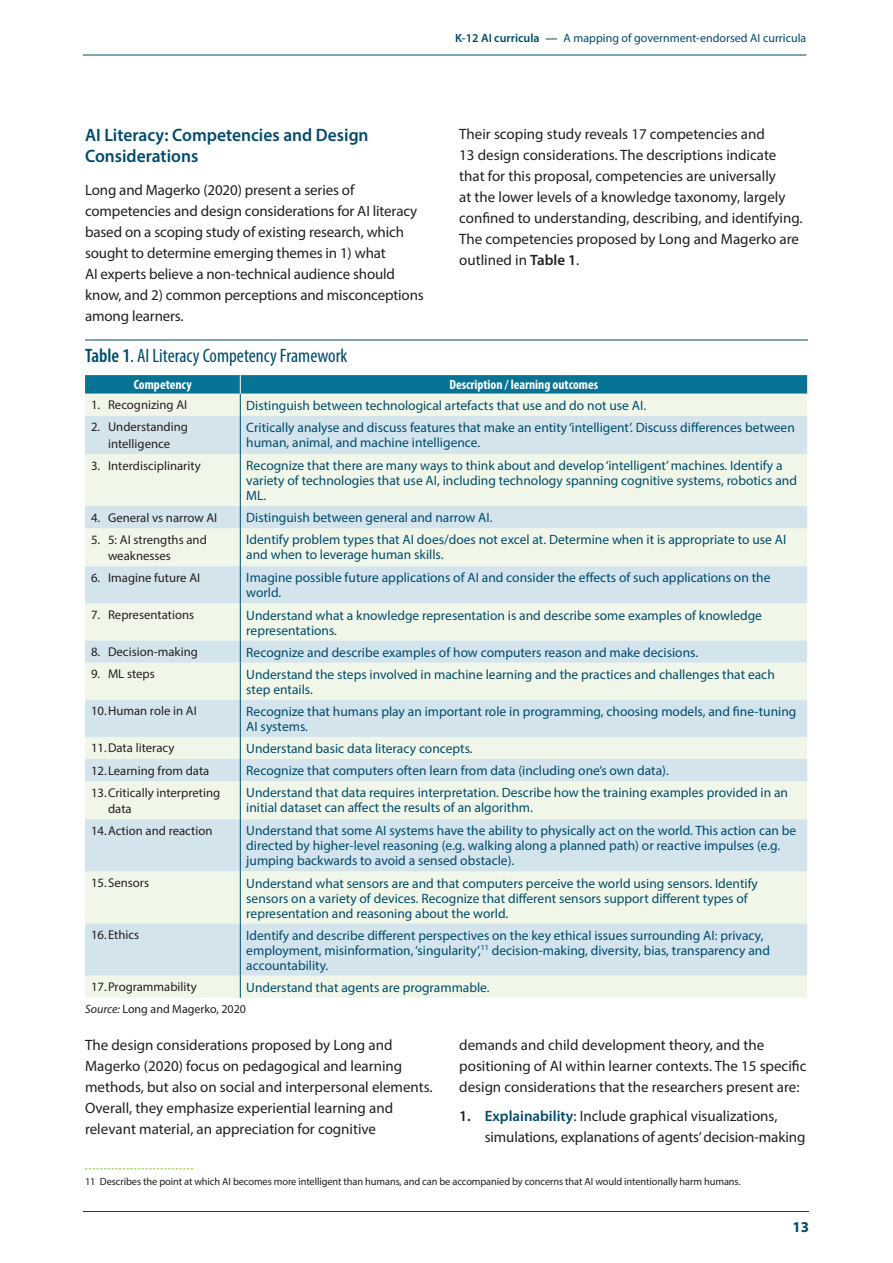
<style>
.page{position:relative;width:893px;height:1263px;background:#fff}
.page>*{position:absolute;margin:0;border:0;box-sizing:border-box;transform-origin:0 0}
.t1{font:condensed 19.5px "Myriad Pro";color:#004b6c}
.t2{font:600 18px/21px "Myriad Pro";color:#004b6c}
.t3{font:15px/21px "Myriad Pro";color:#231f20}
.t4{font:700 15px "Myriad Pro";color:#004b6c}
.t5{font:13.5px/15px "Myriad Pro";color:#004b6c}
.t6{font:700 condensed 13.5px "Myriad Pro";color:#fff}
.t7{font:12.75px/16.5px "Myriad Pro";color:#231f20}
.t8{font:12px "Myriad Pro";color:#004b6c}
.t9{font:12px "Myriad Pro";color:#231f20}
.t10{font:10.5px "Myriad Pro";letter-spacing:-.01em;color:#231f20}
.s1{font-weight:600}
.s2{font-style:italic}
.s3{font-weight:600;color:#004b6c}
</style>
<div class="page">
<hr style="left:83px;top:55px;width:723px;height:1px;background:#004b6c">
<hr style="left:83px;top:1211px;width:726px;height:1px;background:#004b6c">
<svg style="left:85px;top:1168px;width:108px;height:1px"></svg>
<hr style="left:85px;top:340px;width:723px;height:1px;background:#004b6c">
<div style="left:85px;top:976px;width:722px;height:22px;background:#f1f7e8"></div>
<svg style="left:85px;top:416px;width:722px;height:560px;background:#e1edea"></svg>
<hr style="left:240px;top:416px;width:1px;height:38px;background:#004b6c">
<hr style="left:240px;top:454px;width:1px;height:52px;background:#004b6c">
<svg style="left:240px;top:506px;width:1px;height:22px"></svg>
<hr style="left:240px;top:528px;width:1px;height:38px;background:#004b6c">
<hr style="left:240px;top:566px;width:1px;height:37px;background:#004b6c">
<hr style="left:240px;top:603px;width:1px;height:37px;background:#004b6c">
<svg style="left:240px;top:640px;width:1px;height:23px"></svg>
<hr style="left:240px;top:663px;width:1px;height:37px;background:#004b6c">
<hr style="left:240px;top:700px;width:1px;height:37px;background:#004b6c">
<svg style="left:240px;top:737px;width:1px;height:44px"></svg>
<hr style="left:240px;top:781px;width:1px;height:38px;background:#004b6c">
<hr style="left:240px;top:819px;width:1px;height:52px;background:#004b6c">
<hr style="left:240px;top:871px;width:1px;height:52px;background:#004b6c">
<hr style="left:240px;top:923px;width:1px;height:53px;background:#004b6c">
<svg style="left:240px;top:976px;width:1px;height:22px"></svg>
<svg style="left:85px;top:375px;width:722px;height:41px;background:#88bbc2"></svg>
<p class="t8" style="left:455px;top:30px;width:353px"><span class="s1">K-12 AI curricula —</span> A mapping of government-endorsed AI curricula</p>
<h2 class="t2" style="left:85px;top:124px;width:285px">AI Literacy: Competencies and Design<br>Considerations</h2>
<p class="t3" style="left:85px;top:179px;width:340px">Long and Magerko (2020) present a series of competencies and design considerations for AI literacy based on a scoping study of existing research, which sought to determine emerging themes in 1) what<br>AI experts believe a non-technical audience should know, and 2) common perceptions and misconceptions among learners.</p>
<p class="t3" style="left:459px;top:123px;width:345px">Their scoping study reveals 17 competencies and<br>13 design considerations. The descriptions indicate that for this proposal, competencies are universally<br>at the lower levels of a knowledge taxonomy, largely confined to understanding, describing, and identifying.<br>The competencies proposed by Long and Magerko are outlined in <span class="s1">Table 1</span>.</p>
<h1 class="t1" style="left:85px;top:343px;width:264px"><span class="s1">Table 1</span>. AI Literacy Competency Framework</h1>
<p class="t6" style="left:134px;top:377px;width:59px">Competency</p>
<p class="t6" style="left:449px;top:377px;width:150px">Description / learning outcomes</p>
<p class="t7" style="left:91px;top:397px;width:98px">1. Recognizing AI</p>
<p class="t5" style="left:246px;top:398px;width:401px">Distinguish between technological artefacts that use and do not use AI.</p>
<p class="t7" style="left:91px;top:419px;width:98px;text-align:center">2. Understanding intelligence</p>
<p class="t5" style="left:246px;top:420px;width:550px">Critically analyse and discuss features that make an entity ‘intelligent’. Discuss differences between human, animal, and machine intelligence.</p>
<p class="t7" style="left:91px;top:457px;width:111px">3. Interdisciplinarity</p>
<p class="t5" style="left:246px;top:458px;width:552px">Recognize that there are many ways to think about and develop ‘intelligent’ machines. Identify a variety of technologies that use AI, including technology spanning cognitive systems, robotics and<br>ML.</p>
<p class="t7" style="left:91px;top:509px;width:128px">4. General vs narrow AI</p>
<p class="t5" style="left:246px;top:510px;width:248px">Distinguish between general and narrow AI.</p>
<p class="t7" style="left:108px;top:531px;width:100px;text-indent:-17px">5. 5: AI strengths and weaknesses</p>
<p class="t5" style="left:246px;top:532px;width:541px">Identify problem types that AI does/does not excel at. Determine when it is appropriate to use AI and when to leverage human skills.</p>
<p class="t7" style="left:91px;top:569px;width:111px">6. Imagine future AI</p>
<p class="t5" style="left:246px;top:570px;width:526px">Imagine possible future applications of AI and consider the effects of such applications on the world.</p>
<p class="t7" style="left:91px;top:606px;width:105px">7. Representations</p>
<p class="t5" style="left:246px;top:607px;width:517px">Understand what a knowledge representation is and describe some examples of knowledge representations.</p>
<p class="t7" style="left:91px;top:643px;width:108px">8. Decision-making</p>
<p class="t5" style="left:246px;top:644px;width:453px">Recognize and describe examples of how computers reason and make decisions.</p>
<p class="t7" style="left:91px;top:665px;width:65px">9. ML steps</p>
<p class="t5" style="left:246px;top:666px;width:530px">Understand the steps involved in machine learning and the practices and challenges that each step entails.</p>
<p class="t7" style="left:91px;top:703px;width:107px">10.Human role in AI</p>
<p class="t5" style="left:246px;top:704px;width:552px">Recognize that humans play an important role in programming, choosing models, and fine-tuning<br>AI systems.</p>
<p class="t7" style="left:91px;top:740px;width:85px">11.Data literacy</p>
<p class="t5" style="left:246px;top:741px;width:228px">Understand basic data literacy concepts.</p>
<p class="t7" style="left:91px;top:762px;width:120px">12.Learning from data</p>
<p class="t5" style="left:246px;top:763px;width:424px">Recognize that computers often learn from data (including one’s own data).</p>
<p class="t7" style="left:108px;top:784px;width:114px;text-indent:-17px">13.Critically interpreting data</p>
<p class="t5" style="left:246px;top:785px;width:543px">Understand that data requires interpretation. Describe how the training examples provided in an initial dataset can affect the results of an algorithm.</p>
<p class="t7" style="left:91px;top:822px;width:123px">14.Action and reaction</p>
<p class="t5" style="left:246px;top:823px;width:551px">Understand that some AI systems have the ability to physically act on the world. This action can be directed by higher-level reasoning (e.g. walking along a planned path) or reactive impulses (e.g. jumping backwards to avoid a sensed obstacle).</p>
<p class="t7" style="left:91px;top:874px;width:60px">15.Sensors</p>
<p class="t5" style="left:246px;top:875px;width:513px">Understand what sensors are and that computers perceive the world using sensors. Identify sensors on a variety of devices. Recognize that different sensors support different types of representation and reasoning about the world.</p>
<p class="t7" style="left:91px;top:926px;width:50px">16.Ethics</p>
<p class="t5" style="left:246px;top:927px;width:525px">Identify and describe different perspectives on the key ethical issues surrounding AI: privacy, employment, misinformation, ‘singularity’,<sup>11</sup> decision-making, diversity, bias, transparency and accountability.</p>
<p class="t7" style="left:91px;top:978px;width:107px">17.Programmability</p>
<p class="t5" style="left:246px;top:979px;width:245px">Understand that agents are programmable.</p>
<p class="t9" style="left:85px;top:1001px;width:163px"><span class="s2">Source:</span> Long and Magerko, 2020</p>
<p class="t3" style="left:85px;top:1034px;width:349px">The design considerations proposed by Long and Magerko (2020) focus on pedagogical and learning methods, but also on social and interpersonal elements.<br>Overall, they emphasize experiential learning and relevant material, an appreciation for cognitive</p>
<p class="t3" style="left:459px;top:1034px;width:349px">demands and child development theory, and the positioning of AI within learner contexts. The 15 specific design considerations that the researchers present are:</p>
<p class="t3" style="left:485px;top:1105px;width:322px;text-indent:-26px"><span class="s1">1.</span> <span class="s3">Explainability</span>: Include graphical visualizations, simulations, explanations of agents’ decision-making</p>
<p class="t10" style="left:85px;top:1175px;width:657px">11 Describes the point at which AI becomes more intelligent than humans, and can be accompanied by concerns that AI would intentionally harm humans.</p>
<p class="t4" style="left:792px;top:1217px;width:18px">13</p>
</div>
